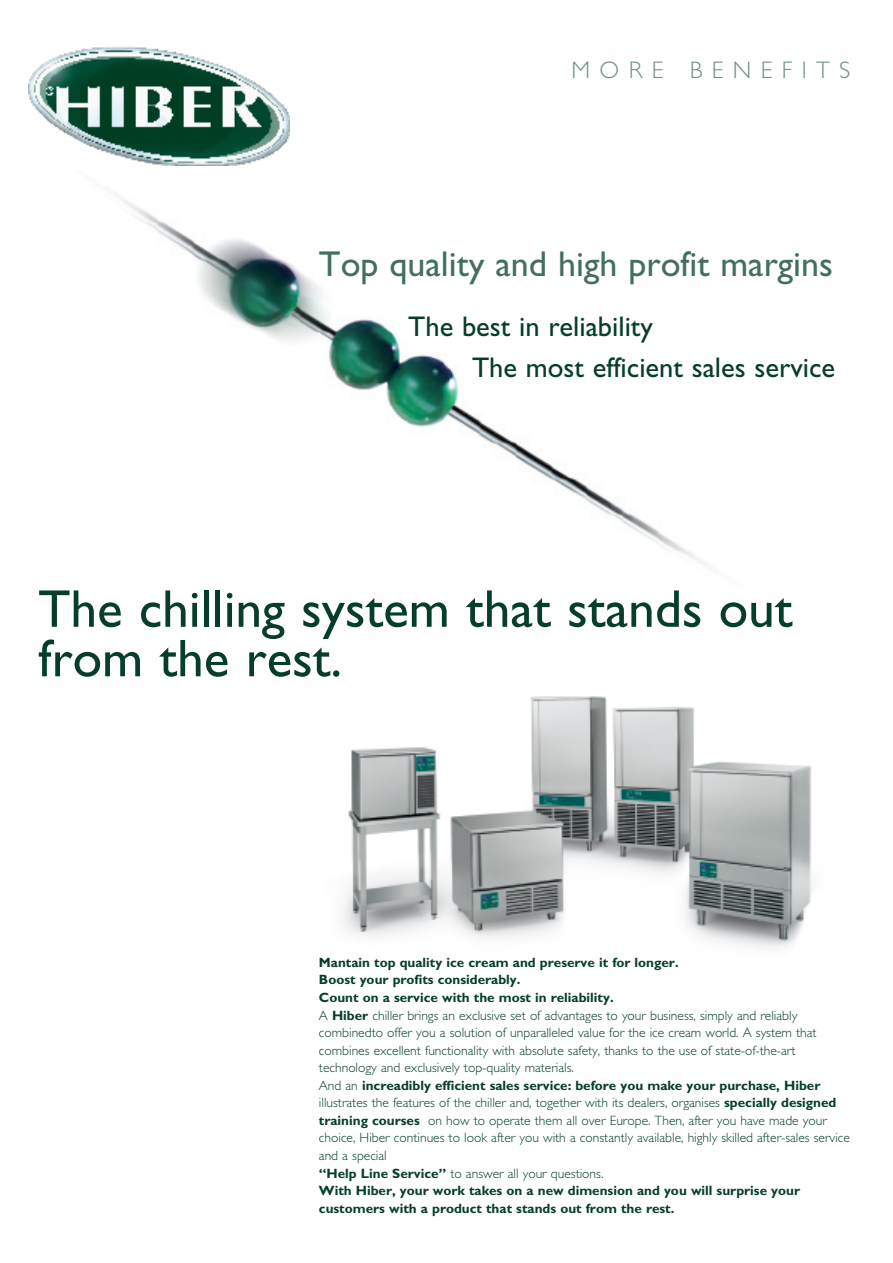
<style>
.page{position:relative;width:893px;height:1263px;background:#fff}
.page>*{position:absolute;margin:0;border:0;box-sizing:border-box;transform-origin:0 0}
.Normale{font:53.25px/49.5px "Gill Sans";color:#073e2b}
._02_Massimo{font:36px "Gill Sans";color:#436f5e}
.Normale-2{font:28.5px "Gill Sans";color:#073e2b}
._01_Vantaggi{font:300 24px "Gill Sans";letter-spacing:.39em;color:#6f9182}
._05_Testo_Sotto{font:300 13.5px/17.5px "Gill Sans";color:#073e2b}
._05_Testo_Sotto-2{font:700 13.5px/17.5px "Gill Sans";color:#073e2b}
.s1{font-weight:700}
</style>
<div class="page">
<img style="left:342px;top:696px;width:470px;height:252px">
<img style="left:28px;top:46px;width:673px;height:517px">
<div style="left:29px;top:47px;width:261px;height:124px;background:#fff"></div>
<img style="left:29px;top:47px;width:261px;height:118px">
<p class="_01_Vantaggi" style="left:571px;top:57px;width:280px">MORE BENEFITS</p>
<p class="_02_Massimo" style="left:319px;top:243px;width:516px">Top quality and high profit margins</p>
<p class="Normale-2" style="left:408px;top:310px;width:246px">The best in reliability</p>
<p class="Normale-2" style="left:472px;top:351px;width:365px">The most efficient sales service</p>
<p class="Normale" style="left:38px;top:584px;width:756px">The chilling system that stands out from the rest.</p>
<p class="_05_Testo_Sotto-2" style="left:319px;top:953px;width:361px">Mantain top quality ice cream and preserve it for longer.</p>
<p class="_05_Testo_Sotto-2" style="left:319px;top:971px;width:203px">Boost your profits considerably.</p>
<p class="_05_Testo_Sotto-2" style="left:319px;top:989px;width:296px">Count on a service with the most in reliability.</p>
<p class="_05_Testo_Sotto" style="left:319px;top:1006px;width:499px">A <span class="s1">Hiber</span> chiller brings an exclusive set of advantages to your business, simply and reliably combinedto offer you a solution of unparalleled value for the ice cream world. A system that combines excellent functionality with absolute safety, thanks to the use of state-of-the-art technology and exclusively top-quality materials.</p>
<p class="_05_Testo_Sotto" style="left:319px;top:1077px;width:533px">And an <span class="s1">increadibly efficient sales service: before you make your purchase, Hiber </span>illustrates the features of the chiller and, together with its dealers, organises <span class="s1">specially designed training courses</span> on how to operate them all over Europe. Then, after you have made your choice, Hiber continues to look after you with a constantly available, highly skilled after-sales service and a special<br><span class="s1">“Help Line Service”</span> to answer all your questions.</p>
<p class="_05_Testo_Sotto-2" style="left:319px;top:1182px;width:483px">With Hiber, your work takes on a new dimension and you will surprise your customers with a product that stands out from the rest.</p>
</div>
